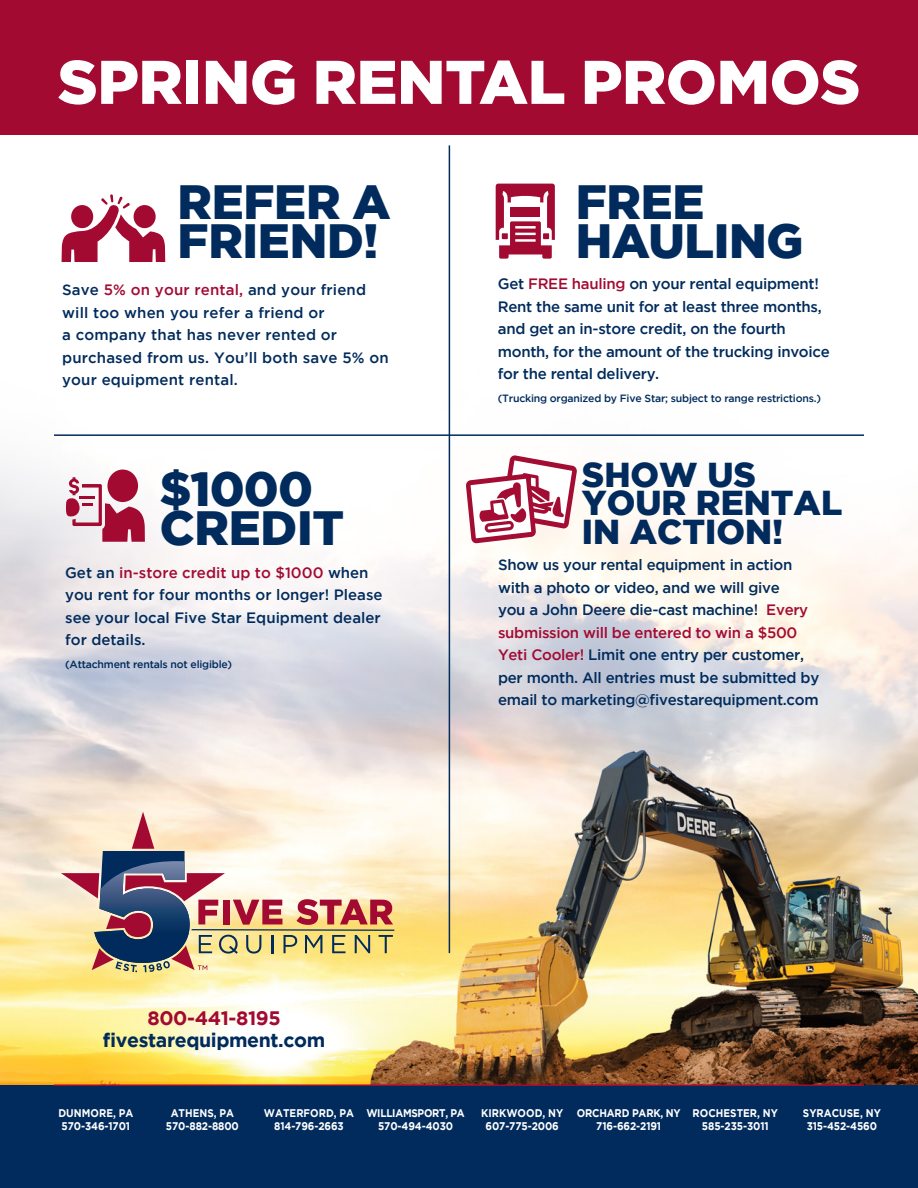
<style>
.page{position:relative;width:918px;height:1188px;background:#fff}
.page>*{position:absolute;margin:0;border:0;box-sizing:border-box;transform-origin:0 0}
.t1{font:900 61.5px "Gotham";letter-spacing:-.005em;color:#fff}
.t2{font:900 48px/39px "Gotham";letter-spacing:-.005em;color:#002b5c}
.t3{font:900 34.5px "Gotham";color:#002b5c}
.t4{font:700 19.5px "Gotham";letter-spacing:-.02em;color:#002b5c}
.t5{font:700 19.5px "Gotham";letter-spacing:-.02em;color:#a30a32}
.t6{font:500 15px/22.5px "Gotham";letter-spacing:-.02em;color:#002b5c}
.t7{font:500 15px/22.5px "Gotham";letter-spacing:.01em;color:#002b5c}
.t8{font:500 15px/22.5px "Gotham";color:#002b5c}
.t9{font:700 11.1px "Gotham";letter-spacing:-.01em;color:#fff;scale:.9 1}
.t10{font:500 10.5px "Gotham";letter-spacing:-.02em;color:#002b5c}
.s1{color:#a30a32}
</style>
<div class="page">
<div style="left:0;top:0;width:918px;height:135px;background:#a30a32"></div>
<div style="left:0;top:1082px;width:918px;height:106px;background:#002b5c"></div>
<img style="left:0;top:337px;width:918px;height:748px">
<hr style="left:54px;top:1084px;width:810px;height:2px;background:#a30a32">
<svg style="left:61px;top:812px;width:333px;height:160px"></svg>
<hr style="left:449px;top:145px;width:1px;height:808px;background:#002b5c">
<hr style="left:54px;top:434px;width:810px;height:2px;background:#002b5c">
<svg style="left:496px;top:184px;width:59px;height:75px"></svg>
<svg style="left:62px;top:194px;width:103px;height:68px"></svg>
<div style="left:107px;top:470px;width:31px;height:32px;background:#a30a32;border-radius:50%"></div>
<svg style="left:66px;top:477px;width:79px;height:65px"></svg>
<svg style="left:466px;top:455px;width:111px;height:88px"></svg>
<p class="t1" style="left:58px;top:47px;width:804px">SPRING RENTAL PROMOS</p>
<p class="t2" style="left:178px;top:182px;width:215px">REFER A<br>FRIEND!</p>
<p class="t7" style="left:62px;top:278px;width:328px">Save <span class="s1">5% on your rental,</span> and your friend will too when you refer a friend or<br>a company that has never rented or purchased from us. You’ll both save 5% on your equipment rental.</p>
<p class="t2" style="left:160px;top:468px;width:155px">$1000</p>
<p class="t2" style="left:160px;top:507px;width:186px">CREDIT</p>
<p class="t8" style="left:65px;top:561px;width:319px">Get an <span class="s1">in-store credit up to $1000</span> when you rent for four months or longer! Please see your local Five Star Equipment dealer for details.</p>
<p class="t10" style="left:65px;top:658px;width:169px">(Attachment rentals not eligible)</p>
<p class="t2" style="left:576px;top:181px;width:229px">FREE<br>HAULING</p>
<p class="t6" style="left:498px;top:272px;width:333px">Get <span class="s1">FREE hauling</span> on your rental equipment!<br>Rent the same unit for at least three months, and get an in-store credit, on the fourth month, for the amount of the trucking invoice for the rental delivery.</p>
<p class="t10" style="left:498px;top:392px;width:325px">(Trucking organized by Five Star; subject to range restrictions.)</p>
<p class="t3" style="left:582px;top:454px;width:176px">SHOW US</p>
<p class="t3" style="left:582px;top:483px;width:262px">YOUR RENTAL</p>
<p class="t3" style="left:582px;top:511px;width:203px">IN ACTION!</p>
<p class="t6" style="left:498px;top:554px;width:323px">Show us your rental equipment in action with a photo or video, and we will give<br>you a John Deere die-cast machine! <span class="s1">Every submission will be entered to win a $500<br>Yeti Cooler!</span> Limit one entry per customer, per month. All entries must be submitted by email to marketing@fivestarequipment.com</p>
<p class="t5" style="left:148px;top:1007px;width:135px">800-441-8195</p>
<p class="t4" style="left:103px;top:1029px;width:224px">fivestarequipment.com</p>
<p class="t9" style="left:58px;top:1106px;width:85px">DUNMORE, PA</p>
<p class="t9" style="left:62px;top:1120px;width:78px">570-346-1701</p>
<p class="t9" style="left:171px;top:1106px;width:72px">ATHENS, PA</p>
<p class="t9" style="left:166px;top:1120px;width:83px">570-882-8800</p>
<p class="t9" style="left:264px;top:1106px;width:102px">WATERFORD, PA</p>
<p class="t9" style="left:274px;top:1120px;width:79px">814-796-2663</p>
<p class="t9" style="left:366px;top:1106px;width:111px">WILLIAMSPORT, PA</p>
<p class="t9" style="left:378px;top:1120px;width:85px">570-494-4030</p>
<p class="t9" style="left:481px;top:1106px;width:93px">KIRKWOOD, NY</p>
<p class="t9" style="left:486px;top:1120px;width:83px">607-775-2006</p>
<p class="t9" style="left:577px;top:1106px;width:117px">ORCHARD PARK, NY</p>
<p class="t9" style="left:596px;top:1120px;width:74px">716-662-2191</p>
<p class="t9" style="left:693px;top:1106px;width:96px">ROCHESTER, NY</p>
<p class="t9" style="left:702px;top:1120px;width:76px">585-235-3011</p>
<p class="t9" style="left:803px;top:1106px;width:88px">SYRACUSE, NY</p>
<p class="t9" style="left:807px;top:1120px;width:80px">315-452-4560</p>
</div>
